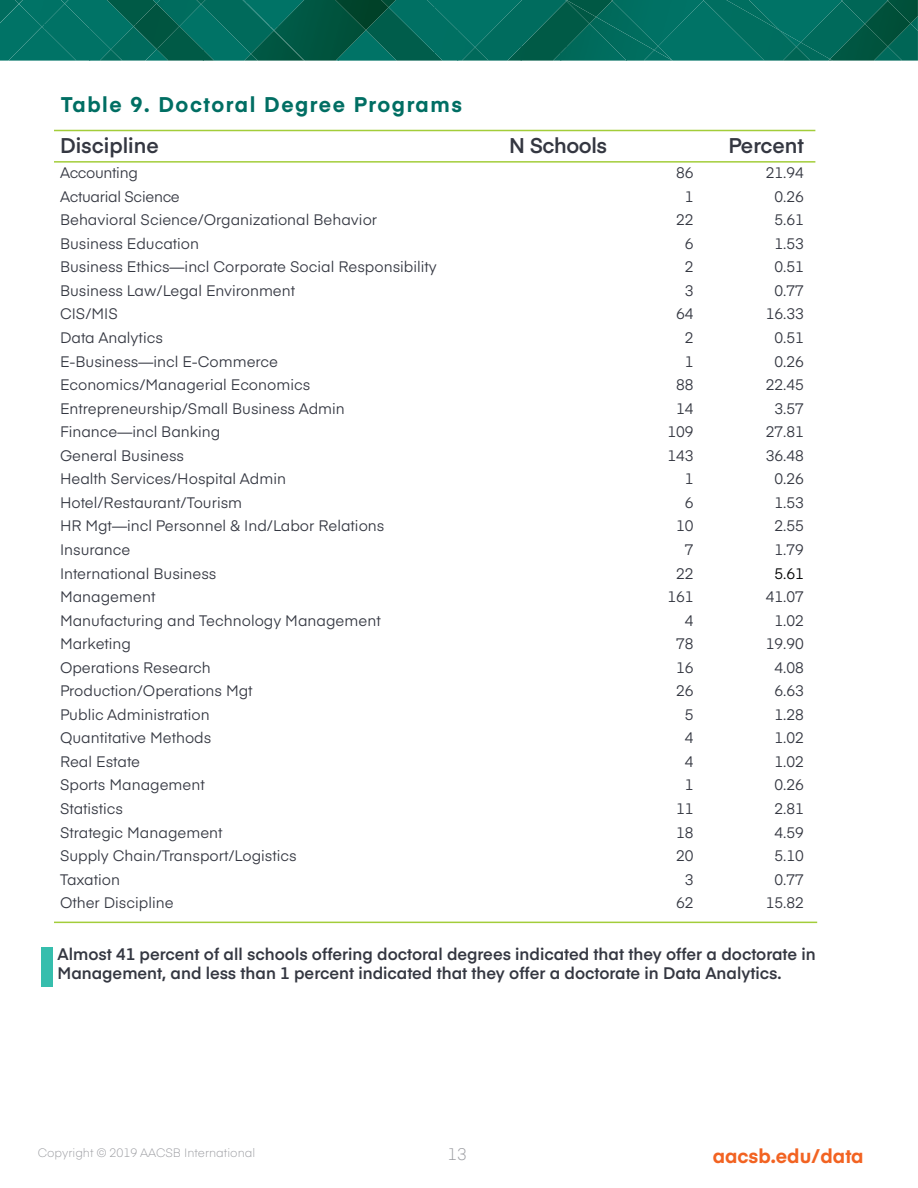
<style>
.page{position:relative;width:918px;height:1188px;background:#fff}
.page>*{position:absolute;margin:0;border:0;box-sizing:border-box;transform-origin:0 0}
.t1{font:700 21px "Eina 03";letter-spacing:.075em;color:#006e63}
.t2{font:600 21px "Eina 03";color:#343741}
.t3{font:600 21px "Eina 03";letter-spacing:-.02em;color:#343741}
.t4{font:700 19.5px "Eina 03";color:#f26322}
.t5{font:600 16.5px/19.8px "Eina 03";color:#343741}
.t6{font:300 16.5px "Eina 03";color:#9a9ba0}
.t7{font:15px "Eina 03";color:#343741}
.t8{font:15px "Eina 03";letter-spacing:-.02em;color:#343741}
.t9{font:15px "Eina 03";color:#000}
.t10{font:300 12px "Eina 03";color:#9a9ba0}
</style>
<div class="page">
<img style="left:902px;top:31px;width:16px;height:30px">
<img style="left:902px;top:1px;width:9px;height:23px">
<svg style="left:911px;top:0;width:7px;height:31px"></svg>
<img style="left:902px;top:24px;width:9px;height:23px">
<svg style="left:74px;top:0;width:828px;height:61px"></svg>
<img style="left:488px;top:52px;width:16px;height:9px">
<img style="left:462px;top:47px;width:26px;height:14px">
<div style="left:0;top:0;width:74px;height:61px;background:#007366"></div>
<img style="left:19px;top:0;width:46px;height:27px">
<img style="left:244px;top:30px;width:30px;height:31px">
<img style="left:251px;top:31px;width:23px;height:30px">
<img style="left:274px;top:0;width:92px;height:61px">
<img style="left:366px;top:0;width:23px;height:30px">
<img style="left:329px;top:0;width:37px;height:30px">
<img style="left:375px;top:0;width:27px;height:7px">
<hr style="left:54px;top:161px;width:761px;height:2px;background:#a3cd3a">
<hr style="left:54px;top:130px;width:761px;height:1px;background:#a3cd3a">
<hr style="left:54px;top:922px;width:763px;height:1px;background:#a3cd3a">
<div style="left:41px;top:947px;width:12px;height:39px;background:#36bead"></div>
<h1 class="t1" style="left:61px;top:89px;width:402px">Table 9. Doctoral Degree Programs</h1>
<h1 class="t2" style="left:60px;top:130px;width:100px">Discipline</h1>
<h1 class="t3" style="left:509px;top:130px;width:99px">N Schools</h1>
<h1 class="t2" style="left:728px;top:130px;width:77px">Percent</h1>
<p class="t8" style="left:60px;top:162px;width:79px">Accounting</p>
<p class="t7" style="left:676px;top:162px;width:19px">86</p>
<p class="t7" style="left:766px;top:162px;width:40px">21.94</p>
<p class="t8" style="left:60px;top:185px;width:121px">Actuarial Science</p>
<p class="t7" style="left:685px;top:185px;width:10px">1</p>
<p class="t7" style="left:775px;top:185px;width:31px">0.26</p>
<p class="t7" style="left:60px;top:209px;width:319px">Behavioral Science/Organizational Behavior</p>
<p class="t7" style="left:676px;top:209px;width:19px">22</p>
<p class="t7" style="left:775px;top:209px;width:31px">5.61</p>
<p class="t7" style="left:60px;top:232px;width:141px">Business Education</p>
<p class="t7" style="left:685px;top:232px;width:10px">6</p>
<p class="t7" style="left:775px;top:232px;width:31px">1.53</p>
<p class="t7" style="left:60px;top:256px;width:378px">Business Ethics—incl Corporate Social Responsibility</p>
<p class="t7" style="left:685px;top:256px;width:10px">2</p>
<p class="t7" style="left:775px;top:256px;width:31px">0.51</p>
<p class="t7" style="left:60px;top:279px;width:237px">Business Law/Legal Environment</p>
<p class="t7" style="left:685px;top:279px;width:10px">3</p>
<p class="t7" style="left:775px;top:279px;width:31px">0.77</p>
<p class="t7" style="left:60px;top:303px;width:59px">CIS/MIS</p>
<p class="t7" style="left:676px;top:303px;width:19px">64</p>
<p class="t7" style="left:766px;top:303px;width:40px">16.33</p>
<p class="t7" style="left:60px;top:326px;width:104px">Data Analytics</p>
<p class="t7" style="left:685px;top:326px;width:10px">2</p>
<p class="t7" style="left:775px;top:326px;width:31px">0.51</p>
<p class="t7" style="left:60px;top:350px;width:219px">E-Business—incl E-Commerce</p>
<p class="t7" style="left:685px;top:350px;width:10px">1</p>
<p class="t7" style="left:775px;top:350px;width:31px">0.26</p>
<p class="t7" style="left:60px;top:374px;width:252px">Economics/Managerial Economics</p>
<p class="t7" style="left:676px;top:374px;width:19px">88</p>
<p class="t7" style="left:766px;top:374px;width:40px">22.45</p>
<p class="t7" style="left:60px;top:397px;width:286px">Entrepreneurship/Small Business Admin</p>
<p class="t7" style="left:676px;top:397px;width:19px">14</p>
<p class="t7" style="left:775px;top:397px;width:31px">3.57</p>
<p class="t7" style="left:60px;top:421px;width:162px">Finance—incl Banking</p>
<p class="t7" style="left:667px;top:421px;width:28px">109</p>
<p class="t7" style="left:766px;top:421px;width:40px">27.81</p>
<p class="t7" style="left:60px;top:444px;width:126px">General Business</p>
<p class="t7" style="left:667px;top:444px;width:28px">143</p>
<p class="t7" style="left:766px;top:444px;width:40px">36.48</p>
<p class="t7" style="left:60px;top:468px;width:228px">Health Services/Hospital Admin</p>
<p class="t7" style="left:685px;top:468px;width:10px">1</p>
<p class="t7" style="left:775px;top:468px;width:31px">0.26</p>
<p class="t7" style="left:60px;top:491px;width:184px">Hotel/Restaurant/Tourism</p>
<p class="t7" style="left:685px;top:491px;width:10px">6</p>
<p class="t7" style="left:775px;top:491px;width:31px">1.53</p>
<p class="t7" style="left:60px;top:515px;width:326px">HR Mgt—incl Personnel &amp; Ind/Labor Relations</p>
<p class="t7" style="left:676px;top:515px;width:19px">10</p>
<p class="t7" style="left:775px;top:515px;width:31px">2.55</p>
<p class="t7" style="left:60px;top:538px;width:72px">Insurance</p>
<p class="t7" style="left:685px;top:538px;width:10px">7</p>
<p class="t7" style="left:775px;top:538px;width:31px">1.79</p>
<p class="t7" style="left:60px;top:562px;width:158px">International Business</p>
<p class="t7" style="left:676px;top:562px;width:19px">22</p>
<p class="t9" style="left:775px;top:562px;width:31px">5.61</p>
<p class="t7" style="left:60px;top:586px;width:97px">Management</p>
<p class="t7" style="left:667px;top:586px;width:28px">161</p>
<p class="t7" style="left:766px;top:586px;width:40px">41.07</p>
<p class="t7" style="left:60px;top:609px;width:322px">Manufacturing and Technology Management</p>
<p class="t7" style="left:685px;top:609px;width:10px">4</p>
<p class="t7" style="left:775px;top:609px;width:31px">1.02</p>
<p class="t7" style="left:60px;top:633px;width:73px">Marketing</p>
<p class="t7" style="left:676px;top:633px;width:19px">78</p>
<p class="t7" style="left:766px;top:633px;width:40px">19.90</p>
<p class="t7" style="left:60px;top:656px;width:152px">Operations Research</p>
<p class="t7" style="left:676px;top:656px;width:19px">16</p>
<p class="t7" style="left:775px;top:656px;width:31px">4.08</p>
<p class="t7" style="left:60px;top:680px;width:194px">Production/Operations Mgt</p>
<p class="t7" style="left:676px;top:680px;width:19px">26</p>
<p class="t7" style="left:775px;top:680px;width:31px">6.63</p>
<p class="t7" style="left:60px;top:703px;width:151px">Public Administration</p>
<p class="t7" style="left:685px;top:703px;width:10px">5</p>
<p class="t7" style="left:775px;top:703px;width:31px">1.28</p>
<p class="t7" style="left:60px;top:727px;width:153px">Quantitative Methods</p>
<p class="t7" style="left:685px;top:727px;width:10px">4</p>
<p class="t7" style="left:775px;top:727px;width:31px">1.02</p>
<p class="t7" style="left:60px;top:750px;width:82px">Real Estate</p>
<p class="t7" style="left:685px;top:750px;width:10px">4</p>
<p class="t7" style="left:775px;top:750px;width:31px">1.02</p>
<p class="t7" style="left:60px;top:774px;width:146px">Sports Management</p>
<p class="t7" style="left:685px;top:774px;width:10px">1</p>
<p class="t7" style="left:775px;top:774px;width:31px">0.26</p>
<p class="t7" style="left:60px;top:797px;width:65px">Statistics</p>
<p class="t7" style="left:676px;top:797px;width:19px">11</p>
<p class="t7" style="left:775px;top:797px;width:31px">2.81</p>
<p class="t7" style="left:60px;top:821px;width:164px">Strategic Management</p>
<p class="t7" style="left:676px;top:821px;width:19px">18</p>
<p class="t7" style="left:775px;top:821px;width:31px">4.59</p>
<p class="t7" style="left:60px;top:845px;width:238px">Supply Chain/Transport/Logistics</p>
<p class="t7" style="left:676px;top:845px;width:19px">20</p>
<p class="t7" style="left:775px;top:845px;width:31px">5.10</p>
<p class="t7" style="left:60px;top:868px;width:62px">Taxation</p>
<p class="t7" style="left:685px;top:868px;width:10px">3</p>
<p class="t7" style="left:775px;top:868px;width:31px">0.77</p>
<p class="t7" style="left:60px;top:892px;width:115px">Other Discipline</p>
<p class="t7" style="left:676px;top:892px;width:19px">62</p>
<p class="t7" style="left:766px;top:892px;width:40px">15.82</p>
<p class="t5" style="left:58px;top:943px;width:760px">Almost 41 percent of all schools offering doctoral degrees indicated that they offer a doctorate in<br>Management, and less than 1 percent indicated that they offer a doctorate in Data Analytics.</p>
<p class="t10" style="left:38px;top:1143px;width:219px">Copyright © 2019 AACSB International</p>
<p class="t6" style="left:448px;top:1142px;width:21px">13</p>
<h2 class="t4" style="left:713px;top:1141px;width:152px">aacsb.edu/data</h2>
</div>
